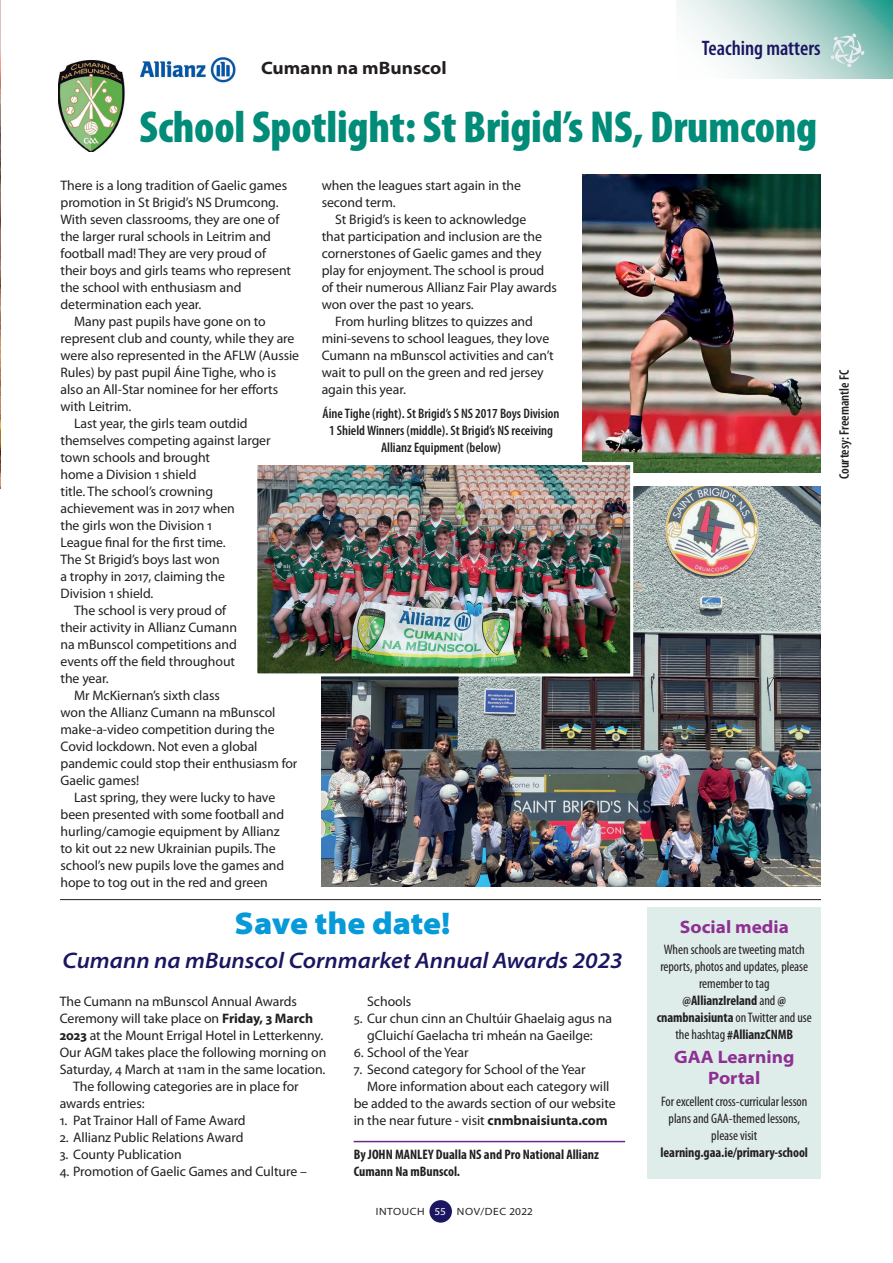
<style>
.page{position:relative;width:893px;height:1263px;background:#fff}
.page>*{position:absolute;margin:0;border:0;box-sizing:border-box;transform-origin:0 0}
._2A_Medium_Heading{font:900 condensed 45px "Myriad Pro";letter-spacing:-.005em;color:#008c78}
._3A_Small_Heading{font:900 semi-expanded 31.5px "Myriad Pro";letter-spacing:-.005em;color:#069ad9}
._3A_Small_Heading-2{font:italic 600 semi-expanded 22.5px "Myriad Pro";color:#1b1661}
.t1{font:600 condensed 21px "Myriad Pro";color:#1b1661}
._3A_Small_Heading-3{font:700 semi-expanded 18px/21px "Myriad Pro";color:#8d3092;text-align:center}
._2A_Medium_Heading-2{font:700 semi-expanded 18px "Myriad Pro";color:#231f20}
._7B_Text_Myriad_Norm{font:13.8px/17px "Myriad Pro";letter-spacing:-.005em;color:#231f20}
._7A_Text_Myriad_1st{font:13.8px/17px "Myriad Pro";letter-spacing:-.005em;color:#231f20}
._3A_Small_Heading-4{font:condensed 13.8px/17px "Myriad Pro";letter-spacing:-.005em;color:#231f20;text-align:center}
._9A_Photo_Caption{font:600 condensed 13.8px/17px "Myriad Pro";color:#231f20;text-align:center}
._7A_Text_Myriad_1st-2{font:condensed 13.8px/17px "Myriad Pro";letter-spacing:-.005em;color:#231f20;text-align:center}
._9B_Biographical_Not{font:700 condensed 13.8px/17px "Myriad Pro";color:#231f20}
.t2{font:semi-expanded 10.5px "Myriad Pro";letter-spacing:.05em;color:#231f20}
.s1{font-weight:700}
.s2{color:#fff}
</style>
<div class="page">
<div style="left:429px;top:1200px;width:23px;height:23px;background:#1b1661;border-radius:50%"></div>
<img style="left:0;top:0;width:1px;height:489px">
<svg style="left:676px;top:0;width:217px;height:79px"></svg>
<svg style="left:831px;top:34px;width:33px;height:33px"></svg>
<img style="left:58px;top:59px;width:67px;height:92px">
<img style="left:140px;top:57px;width:96px;height:26px">
<hr style="left:354px;top:1141px;width:271px;height:1px;background:#6c2789">
<div style="left:648px;top:907px;width:173px;height:272px;background:#dfedea"></div>
<img style="left:321px;top:486px;width:500px;height:401px">
<img style="left:582px;top:174px;width:239px;height:298px">
<img style="left:258px;top:466px;width:371px;height:206px">
<div style="left:254px;top:462px;width:379px;height:214px;border:3px solid #fff"></div>
<hr style="left:60px;top:899px;width:761px;height:1px;background:#231f20">
<p class="_2A_Medium_Heading-2" style="left:261px;top:56px;width:187px">Cumann na mBunscol</p>
<p class="t1" style="left:702px;top:37px;width:120px">Teaching matters</p>
<p class="_2A_Medium_Heading" style="left:140px;top:102px;width:679px">School Spotlight: St Brigid’s NS, Drumcong</p>
<p class="_7A_Text_Myriad_1st" style="left:61px;top:177px;width:232px">There is a long tradition of Gaelic games promotion in St Brigid’s NS Drumcong.<br>With seven classrooms, they are one of the larger rural schools in Leitrim and football mad! They are very proud of their boys and girls teams who represent the school with enthusiasm and determination each year.</p>
<p class="_7B_Text_Myriad_Norm" style="left:61px;top:313px;width:240px;text-indent:14px">Many past pupils have gone on to represent club and county, while they are were also represented in the AFLW (Aussie Rules) by past pupil Áine Tighe, who is also an All-Star nominee for her efforts with Leitrim.</p>
<p class="_7B_Text_Myriad_Norm" style="left:61px;top:415px;width:212px;text-indent:14px">Last year, the girls team outdid themselves competing against larger town schools and brought<br>home a Division 1 shield<br>title. The school’s crowning achievement was in 2017 when<br>the girls won the Division 1<br>League final for the first time.<br>The St Brigid’s boys last won<br>a trophy in 2017, claiming the<br>Division 1 shield.</p>
<p class="_7B_Text_Myriad_Norm" style="left:61px;top:602px;width:178px;text-indent:14px">The school is very proud of their activity in Allianz Cumann na mBunscol competitions and events off the field throughout the year.</p>
<p class="_7B_Text_Myriad_Norm" style="left:61px;top:686px;width:238px;text-indent:14px">Mr McKiernan’s sixth class<br>won the Allianz Cumann na mBunscol make-a-video competition during the<br>Covid lockdown. Not even a global pandemic could stop their enthusiasm for<br>Gaelic games!</p>
<p class="_7B_Text_Myriad_Norm" style="left:61px;top:788px;width:225px;text-indent:14px">Last spring, they were lucky to have been presented with some football and hurling/camogie equipment by Allianz to kit out 22 new Ukrainian pupils. The school’s new pupils love the games and hope to tog out in the red and green</p>
<p class="_7B_Text_Myriad_Norm" style="left:322px;top:177px;width:201px">when the leagues start again in the second term.</p>
<p class="_7B_Text_Myriad_Norm" style="left:322px;top:211px;width:237px;text-indent:14px">St Brigid’s is keen to acknowledge<br>that participation and inclusion are the cornerstones of Gaelic games and they play for enjoyment. The school is proud of their numerous Allianz Fair Play awards won over the past 10 years.</p>
<p class="_7B_Text_Myriad_Norm" style="left:322px;top:313px;width:234px;text-indent:14px">From hurling blitzes to quizzes and mini-sevens to school leagues, they love Cumann na mBunscol activities and can’t wait to pull on the green and red jersey again this year.</p>
<p class="_9A_Photo_Caption" style="left:323px;top:406px;width:238px">Áine Tighe (right). St Brigid’s S NS 2017 Boys Division<br>1 Shield Winners (middle). St Brigid’s NS receiving<br>Allianz Equipment (below)</p>
<p class="_3A_Small_Heading" style="left:235px;top:902px;width:217px">Save the date!</p>
<p class="_3A_Small_Heading-2" style="left:62px;top:946px;width:562px">Cumann na mBunscol Cornmarket Annual Awards 2023</p>
<p class="_7A_Text_Myriad_1st" style="left:60px;top:992px;width:268px">The Cumann na mBunscol Annual Awards Ceremony will take place on <span class="s1">Friday, 3 March 2023</span> at the Mount Errigal Hotel in Letterkenny.<br>Our AGM takes place the following morning on Saturday, 4 March at 11am in the same location.</p>
<p class="_7B_Text_Myriad_Norm" style="left:60px;top:1077px;width:240px;text-indent:14px">The following categories are in place for awards entries:</p>
<p class="_7B_Text_Myriad_Norm" style="left:60px;top:1111px;width:188px">1. Pat Trainor Hall of Fame Award</p>
<p class="_7B_Text_Myriad_Norm" style="left:60px;top:1128px;width:185px">2. Allianz Public Relations Award</p>
<p class="_7B_Text_Myriad_Norm" style="left:60px;top:1145px;width:123px">3. County Publication</p>
<p class="_7B_Text_Myriad_Norm" style="left:60px;top:1162px;width:249px">4. Promotion of Gaelic Games and Culture –</p>
<p class="_7B_Text_Myriad_Norm" style="left:367px;top:992px;width:46px">Schools</p>
<p class="_7B_Text_Myriad_Norm" style="left:354px;top:1009px;width:260px;text-align:center">5. Cur chun cinn an Chultúir Ghaelaig agus na gCluichí Gaelacha tri mheán na Gaeilge:</p>
<p class="_7B_Text_Myriad_Norm" style="left:354px;top:1043px;width:116px">6. School of the Year</p>
<p class="_7B_Text_Myriad_Norm" style="left:354px;top:1060px;width:233px">7. Second category for School of the Year</p>
<p class="_7B_Text_Myriad_Norm" style="left:354px;top:1077px;width:264px;text-align:center">More information about each category will<br>be added to the awards section of our website in the near future - visit <span class="s1">cnmbnaisiunta.com</span></p>
<p class="_9B_Biographical_Not" style="left:354px;top:1145px;width:247px">By JOHN MANLEY Dualla NS and Pro National Allianz<br>Cumann Na mBunscol.</p>
<p class="t2" style="left:376px;top:1204px;width:158px">INTOUCH <span class="s2">55</span> NOV/DEC 2022</p>
<p class="_3A_Small_Heading-3" style="left:680px;top:915px;width:111px">Social media</p>
<p class="_3A_Small_Heading-4" style="left:657px;top:941px;width:156px">When schools are tweeting match reports, photos and updates, please remember to tag<br><span class="s1">@AllianzIreland</span> and <span class="s1">@ cnambnaisiunta</span> on Twitter and use the hashtag <span class="s1">#AllianzCNMB</span></p>
<p class="_3A_Small_Heading-3" style="left:674px;top:1046px;width:122px">GAA Learning<br>Portal</p>
<p class="_7A_Text_Myriad_1st-2" style="left:660px;top:1092px;width:149px">For excellent cross-curricular lesson plans and GAA-themed lessons, please visit <span class="s1">learning.gaa.ie/primary-school</span></p>
<p class="_9A_Photo_Caption" style="left:836px;top:479px;width:111px;rotate:-90deg">Courtesy: Freemantle FC</p>
</div>
